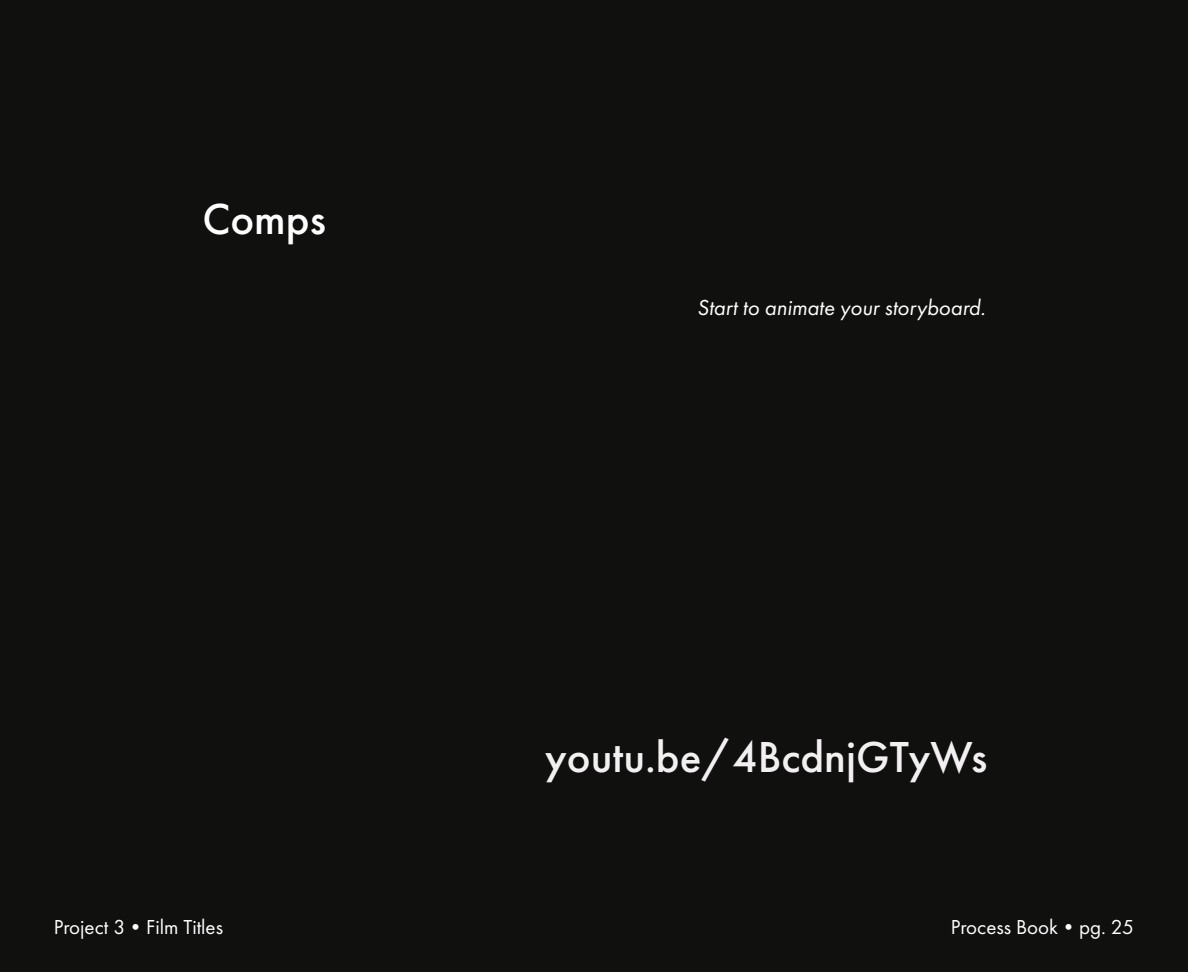
<style>
.page{position:relative;width:1188px;height:972px;background:#10110f}
.page>*{position:absolute;margin:0;border:0;box-sizing:border-box;transform-origin:0 0}
.t1{font:500 45px "Futura PT";color:#f3f0f1}
.t2{font:500 45px "Futura PT";color:#fff}
.t3{font:italic 22.5px "Futura PT";color:#fff}
.t4{font:21px "Futura PT";color:#fff}
</style>
<div class="page">
<p class="t2" style="left:202px;top:192px;width:125px">Comps</p>
<p class="t3" style="left:697px;top:294px;width:290px">Start to animate your storyboard.</p>
<p class="t1" style="left:545px;top:730px;width:444px">youtu.be/4BcdnjGTyWs</p>
<p class="t4" style="left:54px;top:915px;width:171px">Project 3•Film Titles</p>
<p class="t4" style="left:951px;top:915px;width:185px">Process Book•pg. 25</p>
</div>
